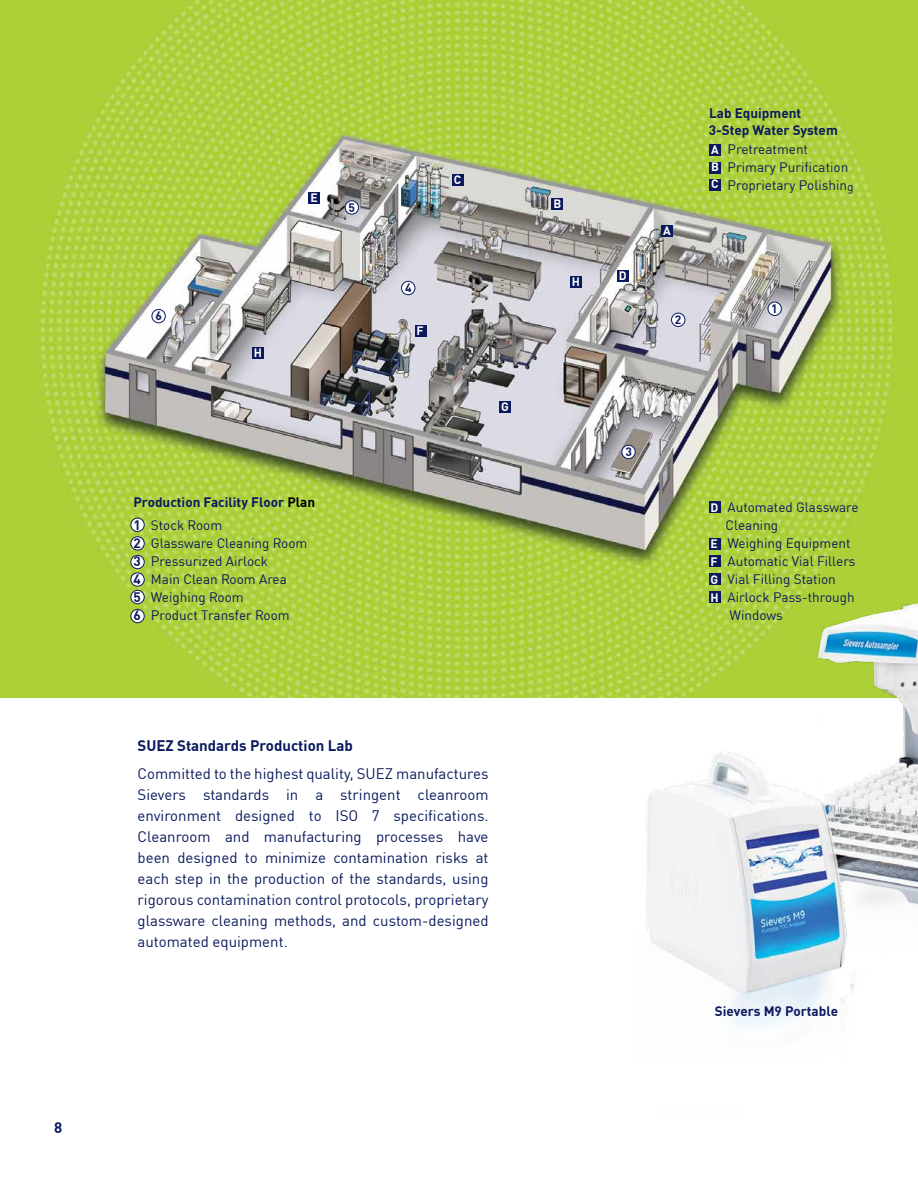
<style>
.page{position:relative;width:918px;height:1188px;background:#fff}
.page>*{position:absolute;margin:0;border:0;box-sizing:border-box;transform-origin:0 0}
.t1{font:15px/21px "DIN Pro";color:#0a1a5d;text-align:justify}
.t2{font:700 15px "DIN Pro";color:#0a1a5d}
.t3{font:13.5px/18px "DIN Pro";color:#0a1a5d}
.t4{font:700 13.5px/23.1px "DIN Pro";color:#0a1a5d}
.t5{font:700 12px/18px "DIN Pro";color:#fff;text-align:justify}
.t6{font:700 12px "DIN Pro";color:#0a1a5d}
.s1{font-size:12px}
.s2{color:#000}
.s3{font-weight:400}
.s4{font-weight:700}
</style>
<div class="page">
<img style="left:0;top:0;width:918px;height:697px">
<img style="left:638px;top:570px;width:280px;height:458px">
<div style="left:131px;top:518px;width:13px;height:13px;background:#fff;border-radius:50%"></div>
<div style="left:131px;top:518px;width:13px;height:14px;border:1px solid #0a1a5d;border-radius:50%"></div>
<div style="left:131px;top:537px;width:13px;height:13px;background:#fff;border-radius:50%"></div>
<div style="left:131px;top:537px;width:13px;height:13px;border:1px solid #0a1a5d;border-radius:50%"></div>
<div style="left:131px;top:555px;width:13px;height:14px;background:#fff;border-radius:50%"></div>
<div style="left:131px;top:555px;width:13px;height:14px;border:1px solid #0a1a5d;border-radius:50%"></div>
<div style="left:131px;top:573px;width:13px;height:13px;background:#fff;border-radius:50%"></div>
<div style="left:131px;top:573px;width:13px;height:13px;border:1px solid #0a1a5d;border-radius:50%"></div>
<div style="left:131px;top:590px;width:13px;height:14px;background:#fff;border-radius:50%"></div>
<div style="left:131px;top:590px;width:13px;height:14px;border:1px solid #0a1a5d;border-radius:50%"></div>
<div style="left:131px;top:609px;width:13px;height:14px;background:#fff;border-radius:50%"></div>
<div style="left:131px;top:609px;width:13px;height:14px;border:1px solid #0a1a5d;border-radius:50%"></div>
<div style="left:709px;top:145px;width:11px;height:11px;background:#0a1a5d"></div>
<div style="left:709px;top:162px;width:11px;height:12px;background:#0a1a5d"></div>
<div style="left:709px;top:179px;width:11px;height:11px;background:#0a1a5d"></div>
<div style="left:709px;top:538px;width:11px;height:11px;background:#0a1a5d"></div>
<div style="left:709px;top:556px;width:11px;height:11px;background:#0a1a5d"></div>
<div style="left:709px;top:574px;width:11px;height:11px;background:#0a1a5d"></div>
<div style="left:709px;top:592px;width:11px;height:11px;background:#0a1a5d"></div>
<div style="left:709px;top:501px;width:11px;height:11px;background:#0a1a5d"></div>
<div style="left:622px;top:445px;width:13px;height:14px;background:#fff;border-radius:50%"></div>
<div style="left:622px;top:445px;width:13px;height:14px;border:1px solid #0a1a5d;border-radius:50%"></div>
<div style="left:345px;top:201px;width:14px;height:13px;background:#fff;border-radius:50%"></div>
<div style="left:345px;top:201px;width:14px;height:13px;border:1px solid #0a1a5d;border-radius:50%"></div>
<div style="left:402px;top:281px;width:13px;height:14px;background:#fff;border-radius:50%"></div>
<div style="left:401px;top:281px;width:14px;height:14px;border:1px solid #0a1a5d;border-radius:50%"></div>
<div style="left:672px;top:313px;width:13px;height:13px;background:#fff;border-radius:50%"></div>
<div style="left:671px;top:313px;width:14px;height:14px;border:1px solid #0a1a5d;border-radius:50%"></div>
<div style="left:768px;top:302px;width:13px;height:13px;background:#fff;border-radius:50%"></div>
<div style="left:768px;top:302px;width:14px;height:14px;border:1px solid #0a1a5d;border-radius:50%"></div>
<div style="left:252px;top:347px;width:11px;height:12px;background:#0a1a5d"></div>
<div style="left:309px;top:192px;width:11px;height:11px;background:#0a1a5d"></div>
<div style="left:415px;top:326px;width:11px;height:11px;background:#0a1a5d"></div>
<div style="left:500px;top:401px;width:11px;height:12px;background:#0a1a5d"></div>
<div style="left:552px;top:198px;width:11px;height:11px;background:#0a1a5d"></div>
<div style="left:570px;top:277px;width:11px;height:11px;background:#0a1a5d"></div>
<div style="left:617px;top:270px;width:11px;height:11px;background:#0a1a5d"></div>
<div style="left:662px;top:225px;width:11px;height:11px;background:#0a1a5d"></div>
<div style="left:452px;top:175px;width:11px;height:11px;background:#0a1a5d"></div>
<div style="left:152px;top:309px;width:14px;height:14px;border:1px solid #0a1a5d;border-radius:50%"></div>
<p class="t2" style="left:54px;top:1116px;width:10px">8</p>
<p class="t4" style="left:709px;top:100px;width:94px">Lab Equipment</p>
<p class="t5" style="left:310px;top:188px;width:9px">E</p>
<p class="t6" style="left:349px;top:198px;width:8px">5</p>
<p class="t5" style="left:454px;top:170px;width:9px">C</p>
<p class="t5" style="left:553px;top:193px;width:9px">B</p>
<p class="t4" style="left:709px;top:118px;width:131px">3-Step Water System</p>
<p class="t5" style="left:711px;top:140px;width:9px;line-height:17.2px">A B C</p>
<p class="t3" style="left:728px;top:140px;width:127px">Pretreatment<br>Primary Purification<br>Proprietary Polishin<span class="s1">g</span></p>
<p class="t5" style="left:663px;top:221px;width:9px">A</p>
<p class="t6" style="left:405px;top:279px;width:8px">4</p>
<p class="t5" style="left:572px;top:272px;width:10px">H</p>
<p class="t5" style="left:619px;top:266px;width:9px">D</p>
<p class="t6" style="left:156px;top:306px;width:8px">6</p>
<p class="t6" style="left:675px;top:310px;width:8px">2</p>
<p class="t6" style="left:771px;top:299px;width:8px">1</p>
<p class="t5" style="left:417px;top:321px;width:9px">F</p>
<p class="t5" style="left:254px;top:343px;width:10px">H</p>
<p class="t5" style="left:501px;top:397px;width:9px">G</p>
<p class="t6" style="left:625px;top:442px;width:8px">3</p>
<p class="t4" style="left:134px;top:490px;width:183px">Production Facility Floor <span class="s2">Plan<br></span>1 <span class="s3">Stock Room</span></p>
<p class="t3" style="left:134px;top:534px;width:175px"><span class="s4">2</span> Glassware Cleaning Room<br><span class="s4">3</span> Pressurized Airlock<br><span class="s4">4</span> Main Clean Room Area<br><span class="s4">5</span> Weighing Room<br><span class="s4">6</span> Product Transfer Room</p>
<p class="t5" style="left:711px;top:497px;width:9px">D</p>
<p class="t5" style="left:711px;top:533px;width:10px">E F G H</p>
<p class="t3" style="left:726px;top:497px;width:135px">Automated Glassware<br>Cleaning<br>Weighing Equipment<br>Automatic Vial Fillers<br>Vial Filling Station<br>Airlock Pass-through<br>Windows</p>
<p class="t2" style="left:138px;top:734px;width:217px">SUEZ Standards Production Lab</p>
<p class="t1" style="left:138px;top:762px;width:353px">Committed to the highest quality, SUEZ manufactures Sievers standards in a stringent cleanroom environment designed to ISO 7 specifications.<br>Cleanroom and manufacturing processes have been designed to minimize contamination risks at each step in the production of the standards, using rigorous contamination control protocols, proprietary glassware cleaning methods, and custom-designed automated equipment.</p>
<p class="t4" style="left:715px;top:998px;width:125px">Sievers M9 Portable</p>
</div>
